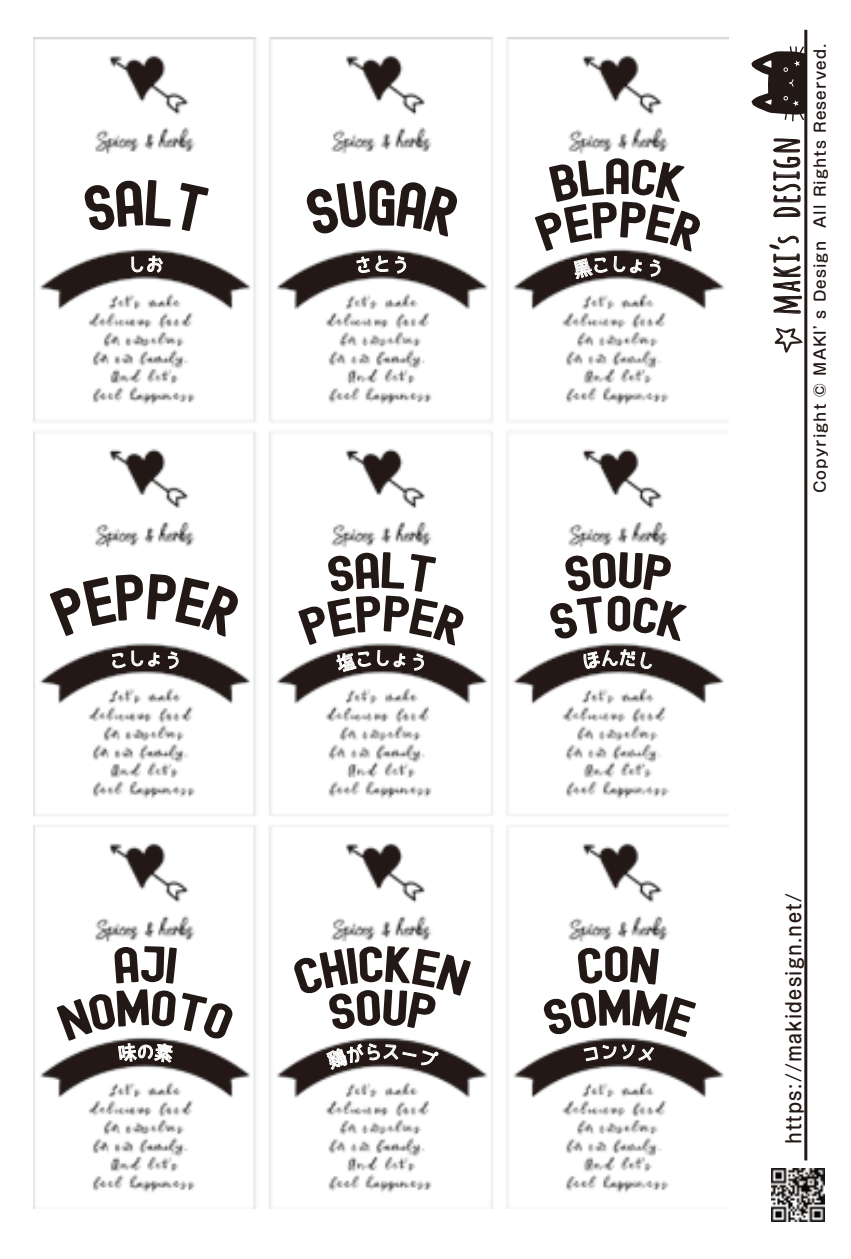
<style>
.page{position:relative;width:851px;height:1259px;background:#fff}
.page>*{position:absolute;margin:0;border:0;box-sizing:border-box;transform-origin:0 0}
.t1{font:63px "Edmund Free";color:#221815;scale:1.1 1}
.t2{font:49.8px "Edmund Free";color:#221815;scale:1.25 1}
.t3{font:700 38.7px "Amatic";letter-spacing:.075em;color:#221815}
.t4{font:500 19.5px "G Shin M Go Pro";letter-spacing:.075em;color:#221815;scale:.9 1}
.t5{font:700 19.2px "Bokutachino Gothic 2";color:#fff;scale:.95 1}
.t6{font:500 15px "G Shin M Go Pro";letter-spacing:.075em;color:#221815}
.s1{font-size:29.1px}
</style>
<div class="page">
<img style="left:33px;top:37px;width:695px;height:1172px">
<svg style="left:751px;top:46px;width:53px;height:75px"></svg>
<img style="left:771px;top:1168px;width:53px;height:53px">
<svg style="left:769px;top:235px;width:33px;height:79px"></svg>
<svg style="left:773px;top:138px;width:27px;height:80px"></svg>
<svg style="left:774px;top:328px;width:28px;height:25px"></svg>
<hr style="left:804px;top:30px;width:3px;height:1130px;background:#221815">
<svg style="left:131px;top:255px;width:32px;height:19px"></svg>
<svg style="left:356px;top:255px;width:32px;height:18px"></svg>
<svg style="left:394px;top:256px;width:13px;height:18px"></svg>
<svg style="left:111px;top:650px;width:49px;height:38px"></svg>
<svg style="left:166px;top:651px;width:14px;height:18px"></svg>
<svg style="left:326px;top:1043px;width:112px;height:27px;background:#605856"></svg>
<svg style="left:583px;top:1044px;width:71px;height:18px"></svg>
<svg style="left:82px;top:180px;width:127px;height:53px"></svg>
<svg style="left:304px;top:181px;width:63px;height:55px"></svg>
<svg style="left:396px;top:181px;width:64px;height:56px"></svg>
<svg style="left:534px;top:159px;width:169px;height:121px"></svg>
<svg style="left:49px;top:574px;width:193px;height:63px"></svg>
<svg style="left:298px;top:552px;width:169px;height:122px"></svg>
<svg style="left:548px;top:552px;width:141px;height:117px"></svg>
<svg style="left:56px;top:989px;width:179px;height:73px"></svg>
<svg style="left:114px;top:946px;width:63px;height:37px"></svg>
<svg style="left:292px;top:946px;width:179px;height:85px"></svg>
<svg style="left:541px;top:946px;width:155px;height:91px"></svg>
<p class="t5" style="left:136px;top:1040px;width:21px">の</p>
<h1 class="t1" style="left:366px;top:180px;width:31px">G</h1>
<h2 class="t2" style="left:603px;top:158px;width:25px">A</h2>
<p class="t5" style="left:373px;top:252px;width:21px">と</p>
<p class="t5" style="left:609px;top:252px;width:21px">し</p>
<p class="t5" style="left:373px;top:646px;width:21px">し</p>
<h2 class="t2" style="left:604px;top:595px;width:25px">O</h2>
<h2 class="t2" style="left:602px;top:946px;width:25px">O</h2>
<h3 class="t3" style="left:757px;top:314px;width:178px;rotate:-90deg">maki’<span class="s1">s</span> design</h3>
<p class="t6" style="left:807px;top:493px;width:451px;rotate:-90deg">Copyright © MAKI’s Design All Rights Reserved.</p>
<h3 class="t4" style="left:778px;top:1144px;width:280px;rotate:-90deg">https://makidesign.net/</h3>
</div>
